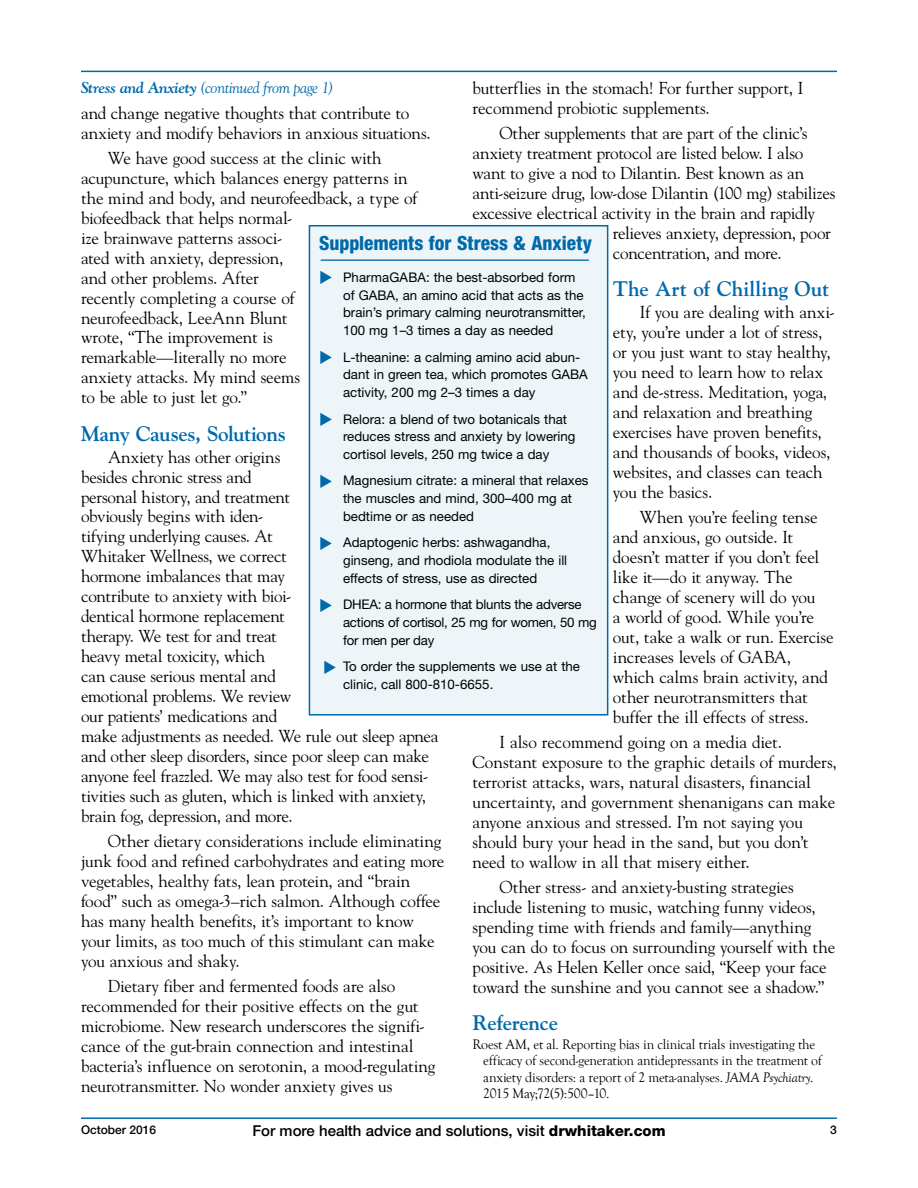
<style>
.page{position:relative;width:918px;height:1188px;background:#fff}
.page>*{position:absolute;margin:0;border:0;box-sizing:border-box;transform-origin:0 0}
.t1{font:700 21px "Goudy Std";letter-spacing:-.015em;color:#0069aa}
.t2{font:700 21px "Goudy Std";letter-spacing:.005em;color:#0069aa}
.t3{font:800 condensed 19.5px "Helvetica Neue LT Std";color:#0069aa}
.t4{font:17.25px/20px "Goudy Std";letter-spacing:-.01em;color:#000}
.t5{font:italic 15.75px "Goudy Std";letter-spacing:-.025em;color:#0069aa}
.t6{font:500 15px "Helvetica Neue LT Std";color:#000}
.t7{font:14.25px/16.5px "Goudy Old Style T";letter-spacing:-.015em;color:#000}
.t8{font:13.35px/17.7px "Helvetica Neue LT Std";color:#000}
.t9{font:13.35px/17.7px "Helvetica Neue LT Std";letter-spacing:-.02em;color:#000}
.t10{font:500 12px "Helvetica Neue LT Std";color:#000}
.s1{font-weight:700}
.s2{font-style:italic}
.s3{color:#0069aa}
.s4{font-weight:800}
</style>
<div class="page">
<hr style="left:81px;top:1117px;width:756px;height:2px;background:#0069aa">
<hr style="left:81px;top:71px;width:756px;height:1px;background:#0069aa">
<div style="left:309px;top:226px;width:299px;height:489px;background:#edf5f9"></div>
<hr style="left:321px;top:259px;width:268px;height:2px;background:#0069aa">
<div style="left:309px;top:225px;width:299px;height:491px;border:2px solid #0069aa"></div>
<p class="t5" style="left:81px;top:78px;width:254px"><span class="s1">Stress and Anxiety</span> (continued from page 1)</p>
<p class="t4" style="left:473px;top:78px;width:333px">butterflies in the stomach! For further support, I recommend probiotic supplements.</p>
<p class="t4" style="left:500px;top:123px;width:309px">Other supplements that are part of the clinic’s</p>
<p class="t4" style="left:473px;top:143px;width:332px">anxiety treatment protocol are listed below. I also</p>
<p class="t4" style="left:473px;top:163px;width:333px">want to give a nod to Dilantin. Best known as an</p>
<p class="t4" style="left:473px;top:183px;width:365px">anti-seizure drug, low-dose Dilantin (100 mg) stabilizes</p>
<p class="t4" style="left:473px;top:203px;width:344px">excessive electrical activity in the brain and rapidly</p>
<p class="t4" style="left:613px;top:223px;width:219px">relieves anxiety, depression, poor</p>
<p class="t4" style="left:613px;top:243px;width:170px">concentration, and more.</p>
<p class="t2" style="left:613px;top:276px;width:218px">The Art of Chilling Out</p>
<p class="t4" style="left:613px;top:302px;width:224px;text-indent:27px">If you are dealing with anxi&shy;ety, you’re under a lot of stress, or you just want to stay healthy, you need to learn how to relax and de-stress. Meditation, yoga, and relaxation and breathing exercises have proven benefits, and thousands of books, videos, websites, and classes can teach you the basics.</p>
<p class="t4" style="left:613px;top:507px;width:222px;text-indent:27px">When you’re feeling tense and anxious, go outside. It doesn’t matter if you don’t feel like it—do it anyway. The change of scenery will do you<br>a world of good. While you’re out, take a walk or run. Exercise increases levels of GABA, which calms brain activity, and other neurotransmitters that buffer the ill effects of stress.</p>
<p class="t4" style="left:473px;top:732px;width:366px;text-indent:27px">I also recommend going on a media diet.<br>Constant exposure to the graphic details of murders, terrorist attacks, wars, natural disasters, financial uncertainty, and government shenanigans can make anyone anxious and stressed. I’m not saying you should bury your head in the sand, but you don’t need to wallow in all that misery either.</p>
<p class="t4" style="left:473px;top:877px;width:364px;text-indent:27px">Other stress- and anxiety-busting strategies include listening to music, watching funny videos, spending time with friends and family—anything you can do to focus on surrounding yourself with the positive. As Helen Keller once said, “Keep your face toward the sunshine and you cannot see a shadow.”</p>
<p class="t1" style="left:472px;top:1010px;width:87px">Reference</p>
<p class="t7" style="left:483px;top:1036px;width:340px;text-indent:-11px">Roest AM, et al. Reporting bias in clinical trials investigating the efficacy of second-generation antidepressants in the treatment of anxiety disorders: a report of 2 meta-analyses. <span class="s2">JAMA Psychiatry</span>.<br>2015 May;72(5):500–10.</p>
<p class="t4" style="left:81px;top:102px;width:351px">and change negative thoughts that contribute to anxiety and modify behaviors in anxious situations.</p>
<p class="t4" style="left:81px;top:148px;width:338px;text-indent:27px">We have good success at the clinic with acupuncture, which balances energy patterns in the mind and body, and neurofeedback, a type of biofeedback that helps normal-<br>ize brainwave patterns associ-<br>ated with anxiety, depression,<br>and other problems. After<br>recently completing a course of<br>neurofeedback, LeeAnn Blunt<br>wrote, “The improvement is remarkable—literally no more<br>anxiety attacks. My mind seems<br>to be able to just let go.”</p>
<p class="t1" style="left:81px;top:421px;width:206px">Many Causes, Solutions</p>
<p class="t4" style="left:81px;top:446px;width:359px;text-indent:27px">Anxiety has other origins<br>besides chronic stress and<br>personal history, and treatment<br>obviously begins with iden-<br>tifying underlying causes. At<br>Whitaker Wellness, we correct<br>hormone imbalances that may<br>contribute to anxiety with bioi-<br>dentical hormone replacement<br>therapy. We test for and treat<br>heavy metal toxicity, which<br>can cause serious mental and<br>emotional problems. We review<br>our patients’ medications and<br>make adjustments as needed. We rule out sleep apnea and other sleep disorders, since poor sleep can make anyone feel frazzled. We may also test for food sensi&shy;tivities such as gluten, which is linked with anxiety, brain fog, depression, and more.</p>
<p class="t4" style="left:81px;top:831px;width:365px;text-indent:27px">Other dietary considerations include eliminating junk food and refined carbohydrates and eating more vegetables, healthy fats, lean protein, and “brain food” such as omega-3–rich salmon. Although coffee has many health benefits, it’s important to know your limits, as too much of this stimulant can make you anxious and shaky.</p>
<p class="t4" style="left:81px;top:976px;width:356px;text-indent:27px">Dietary fiber and fermented foods are also recommended for their positive effects on the gut microbiome. New research underscores the signifi&shy;cance of the gut-brain connection and intestinal bacteria’s influence on serotonin, a mood-regulating neurotransmitter. No wonder anxiety gives us</p>
<p class="t3" style="left:319px;top:231px;width:274px">Supplements for Stress &amp; Anxiety</p>
<p class="t8" style="left:343px;top:268px;width:244px;text-indent:-24px"><span class="s3">◆</span> PharmaGABA: the best-absorbed form of GABA, an amino acid that acts as the brain’s primary calming neurotransmitter, 100 mg 1–3 times a day as needed</p>
<p class="t8" style="left:343px;top:348px;width:246px;text-indent:-24px"><span class="s3">◆</span> L-theanine: a calming amino acid abun&shy;dant in green tea, which promotes GABA activity, 200 mg 2–3 times a day</p>
<p class="t8" style="left:343px;top:410px;width:234px;text-indent:-24px"><span class="s3">◆</span> Relora: a blend of two botanicals that reduces stress and anxiety by lowering cortisol levels, 250 mg twice a day</p>
<p class="t8" style="left:343px;top:472px;width:247px;text-indent:-24px"><span class="s3">◆</span> Magnesium citrate: a mineral that relaxes the muscles and mind, 300–400 mg at bedtime or as needed</p>
<p class="t8" style="left:343px;top:534px;width:226px;text-indent:-24px"><span class="s3">◆</span> Adaptogenic herbs: ashwagandha, ginseng, and rhodiola modulate the ill effects of stress, use as directed</p>
<p class="t9" style="left:343px;top:596px;width:255px;text-indent:-24px"><span class="s3">◆</span> DHEA: a hormone that blunts the adverse actions of cortisol, 25 mg for women, 50 mg for men per day</p>
<p class="t8" style="left:343px;top:658px;width:238px;text-indent:-20px"><span class="s3">◆</span> To order the supplements we use at the clinic, call 800-810-6655.</p>
<p class="t10" style="left:81px;top:1123px;width:77px">October 2016</p>
<p class="t6" style="left:252px;top:1122px;width:415px">For more health advice and solutions, visit <span class="s4">drwhitaker.com</span></p>
<p class="t10" style="left:830px;top:1123px;width:8px">3</p>
</div>
